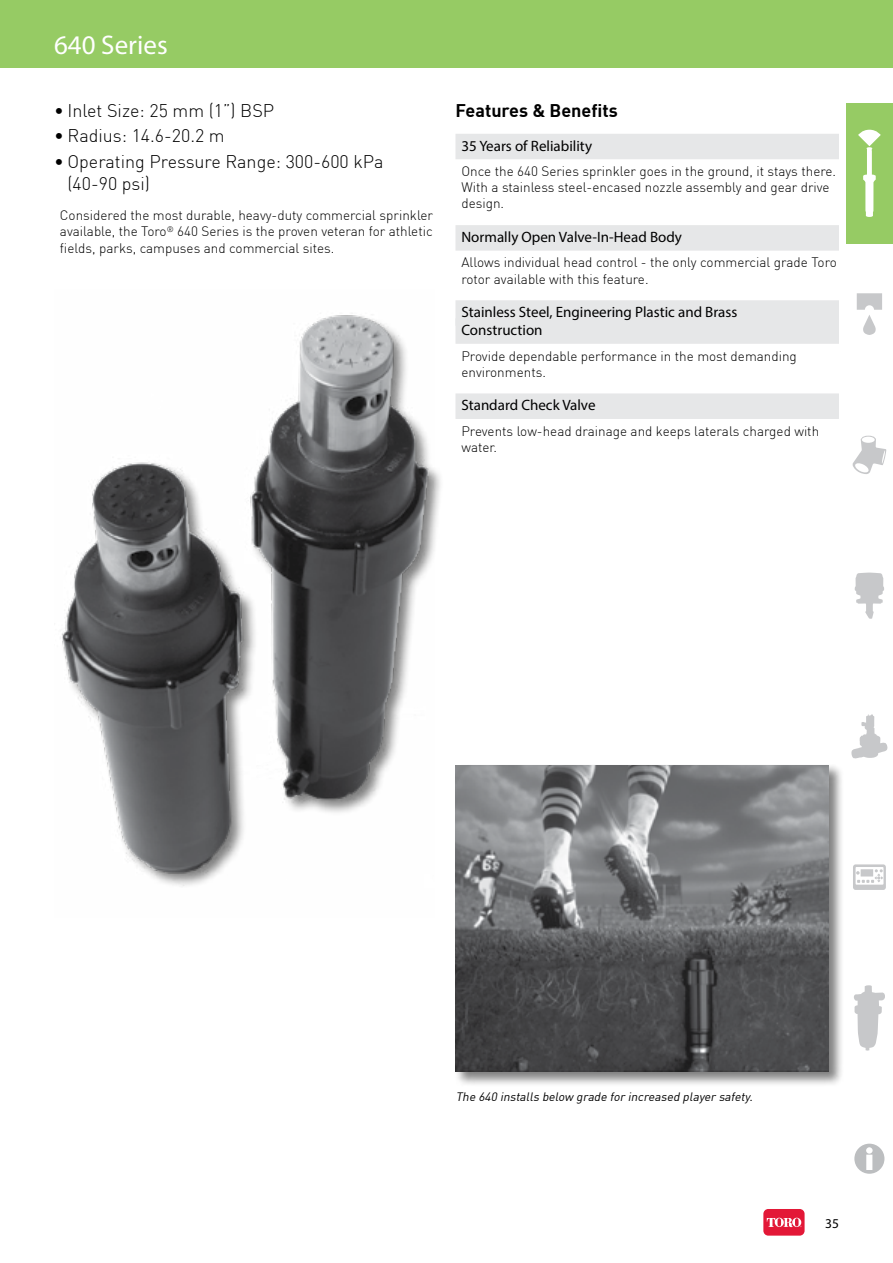
<style>
.page{position:relative;width:893px;height:1263px;background:#fff}
.page>*{position:absolute;margin:0;border:0;box-sizing:border-box;transform-origin:0 0}
.t1{font:27px "Myriad Pro";color:#fff}
.t2{font:300 18px/21.6px "DIN";color:#000}
.t3{font:700 18px "DIN";color:#000}
.t4{font:15px/18px "Myriad Pro";color:#000}
.t5{font:300 13.5px/16.2px "DIN";color:#000}
.t6{font:13.5px "Myriad Pro";color:#000}
.t7{font:italic 12px "DIN";color:#000}
</style>
<div class="page">
<div style="left:846px;top:103px;width:47px;height:141px;background:#96cb64"></div>
<svg style="left:851px;top:714px;width:36px;height:44px"></svg>
<svg style="left:853px;top:864px;width:33px;height:26px"></svg>
<div style="left:861px;top:869px;width:12px;height:7px;background:#c7c8ca"></div>
<svg style="left:855px;top:573px;width:29px;height:46px"></svg>
<svg style="left:852px;top:436px;width:34px;height:38px"></svg>
<svg style="left:857px;top:293px;width:25px;height:42px"></svg>
<svg style="left:858px;top:130px;width:23px;height:87px"></svg>
<svg style="left:854px;top:1144px;width:30px;height:30px"></svg>
<svg style="left:854px;top:985px;width:31px;height:66px"></svg>
<div style="left:0;top:0;width:893px;height:68px;background:#96cb64"></div>
<div style="left:763px;top:1209px;width:42px;height:26px;background:#e31837;border-radius:5px"></div>
<svg style="left:767px;top:1218px;width:34px;height:9px"></svg>
<img style="left:62px;top:315px;width:373px;height:571px">
<div style="left:454px;top:764px;width:390px;height:322px;background:#000;opacity:.5"></div>
<img style="left:455px;top:765px;width:374px;height:306px">
<div style="left:455px;top:134px;width:384px;height:25px;background:#e6e7e8"></div>
<div style="left:455px;top:225px;width:384px;height:26px;background:#e6e7e8"></div>
<div style="left:455px;top:300px;width:384px;height:26px;background:#e6e7e8"></div>
<div style="left:455px;top:318px;width:384px;height:26px;background:#e6e7e8"></div>
<div style="left:455px;top:393px;width:384px;height:26px;background:#e6e7e8"></div>
<h1 class="t1" style="left:54px;top:29px;width:115px">640 Series</h1>
<h2 class="t2" style="left:54px;top:99px;width:222px">• Inlet Size: 25 mm (1”) BSP</h2>
<h2 class="t2" style="left:54px;top:125px;width:172px">• Radius: 14.6-20.2 m</h2>
<h2 class="t2" style="left:68px;top:151px;width:318px;text-indent:-14px">• Operating Pressure Range: 300-600 kPa (40-90 psi)</h2>
<p class="t5" style="left:60px;top:207px;width:375px;text-align:justify">Considered the most durable, heavy-duty commercial sprinkler available, the Toro<sup>®</sup> 640 Series is the proven veteran for athletic fields, parks, campuses and commercial sites.</p>
<h2 class="t3" style="left:455px;top:99px;width:164px">Features &amp; Benefits</h2>
<p class="t4" style="left:461px;top:136px;width:132px">35 Years of Reliability</p>
<p class="t5" style="left:461px;top:163px;width:376px">Once the 640 Series sprinkler goes in the ground, it stays there.<br>With a stainless steel-encased nozzle assembly and gear drive design.</p>
<p class="t4" style="left:461px;top:228px;width:222px">Normally Open Valve-In-Head Body</p>
<p class="t5" style="left:461px;top:254px;width:377px">Allows individual head control - the only commercial grade Toro rotor available with this feature.</p>
<p class="t4" style="left:461px;top:303px;width:277px">Stainless Steel, Engineering Plastic and Brass<br>Construction</p>
<p class="t5" style="left:461px;top:347px;width:337px">Provide dependable performance in the most demanding environments.</p>
<p class="t4" style="left:461px;top:396px;width:136px">Standard Check Valve</p>
<p class="t5" style="left:461px;top:423px;width:359px">Prevents low-head drainage and keeps laterals charged with water.</p>
<p class="t7" style="left:456px;top:1089px;width:301px">The 640 installs below grade for increased player safety.</p>
<p class="t6" style="left:825px;top:1215px;width:15px">35</p>
</div>
